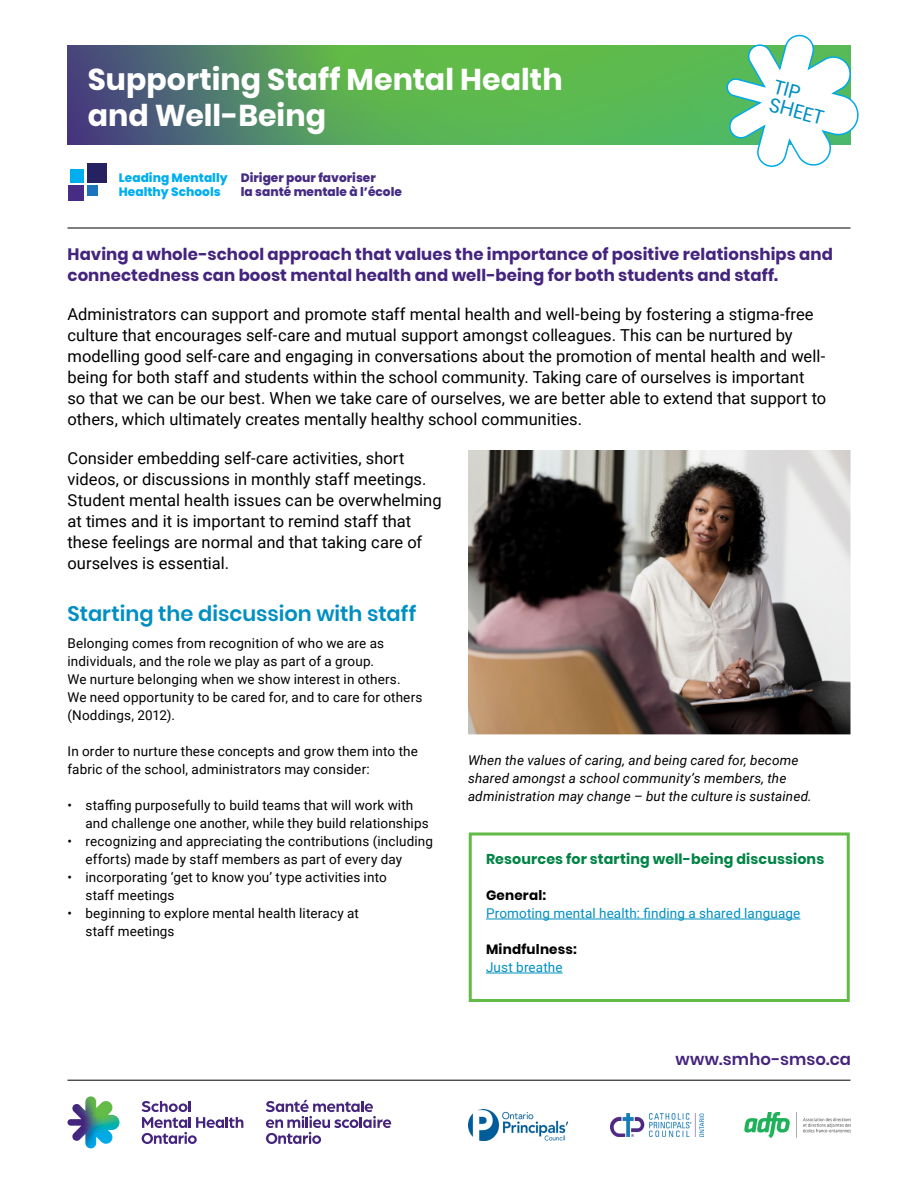
<style>
.page{position:relative;width:918px;height:1188px;background:#fff}
.page>*{position:absolute;margin:0;border:0;box-sizing:border-box;transform-origin:0 0}
.t1{font:700 30px/36px "Poppins";color:#fff}
.t2{font:600 21px "Poppins";color:#008fc2}
.Appendix_Title{font:19.95px "Poppins";color:#008fc2}
.t3{font:16.5px/21px "Roboto";color:#000}
.Text_bold_lead_in{font:700 16.5px/21px "Poppins";letter-spacing:.005em;color:#45247e}
.ToC_-_Secondary{font:600 16.5px "Poppins";letter-spacing:.005em;color:#45247e}
.t4{font:700 14.25px "Poppins";letter-spacing:.01em;color:#008445}
.Text{font:13.5px/18px "Roboto";letter-spacing:.01em;color:#000}
.Text_bullet{font:13.5px/18px "Roboto";letter-spacing:.01em;color:#000}
.Text-2{font:italic 13.5px/18px "Roboto";letter-spacing:.015em;color:#000}
.Sidebar_text{font:13.5px "Roboto";letter-spacing:.01em;color:#008fc2}
.Sidebar_hed{font:700 13.5px "Poppins";letter-spacing:.015em;color:#000}
.t5{font:800 12.15px/14.1px "Poppins";color:#462c84}
.t6{font:800 12.15px/14.1px "Poppins";color:#00aeef}
</style>
<div class="page">
<svg style="left:68px;top:45px;width:656px;height:99px;background:#569b5c"></svg>
<div style="left:71px;top:169px;width:13px;height:13px;background:#00aeef"></div>
<div style="left:87px;top:163px;width:19px;height:19px;background:#262262"></div>
<div style="left:68px;top:185px;width:16px;height:16px;background:#462c84"></div>
<div style="left:87px;top:185px;width:11px;height:11px;background:#1c75bc"></div>
<hr style="left:68px;top:228px;width:782px;height:1px;background:#000">
<img style="left:468px;top:450px;width:382px;height:284px">
<hr style="left:486px;top:919px;width:314px;height:1px;background:#008fc2">
<hr style="left:486px;top:973px;width:77px;height:1px;background:#008fc2">
<hr style="left:68px;top:1080px;width:782px;height:1px;background:#000">
<svg style="left:67px;top:1096px;width:53px;height:52px"></svg>
<svg style="left:266px;top:1100px;width:125px;height:44px"></svg>
<svg style="left:142px;top:1101px;width:101px;height:43px"></svg>
<img style="left:469px;top:1110px;width:98px;height:30px">
<img style="left:610px;top:1114px;width:93px;height:22px">
<img style="left:745px;top:1112px;width:105px;height:26px">
<div style="left:469px;top:832px;width:381px;height:170px;border:3px solid #62bb46"></div>
<svg style="left:724px;top:34px;width:135px;height:133px"></svg>
<h1 class="t1" style="left:88px;top:62px;width:476px">Supporting Staff Mental Health and Well-Being</h1>
<p class="t6" style="left:119px;top:171px;width:110px">Leading Mentally<br>Healthy Schools</p>
<p class="t5" style="left:241px;top:171px;width:163px">Diriger pour favoriser<br>la santé mentale à l’école</p>
<p class="Appendix_Title" style="left:773px;top:93px;width:57px;rotate:15deg">SHEET</p>
<p class="Text_bold_lead_in" style="left:68px;top:244px;width:767px">Having a whole-school approach that values the importance of positive relationships and connectedness can boost mental health and well-being for both students and staff.</p>
<p class="t3" style="left:68px;top:303px;width:760px">Administrators can support and promote staff mental health and well-being by fostering a stigma-free culture that encourages self-care and mutual support amongst colleagues. This can be nurtured by modelling good self-care and engaging in conversations about the promotion of mental health and well&shy;being for both staff and students within the school community. Taking care of ourselves is important so that we can be our best. When we take care of ourselves, we are better able to extend that support to others, which ultimately creates mentally healthy school communities.</p>
<p class="t3" style="left:68px;top:447px;width:376px">Consider embedding self-care activities, short videos, or discussions in monthly staff meetings.<br>Student mental health issues can be overwhelming at times and it is important to remind staff that these feelings are normal and that taking care of ourselves is essential.</p>
<h2 class="t2" style="left:68px;top:601px;width:350px">Starting the discussion with staff</h2>
<p class="Text" style="left:68px;top:634px;width:356px">Belonging comes from recognition of who we are as individuals, and the role we play as part of a group.<br>We nurture belonging when we show interest in others.<br>We need opportunity to be cared for, and to care for others (Noddings, 2012).</p>
<p class="Text" style="left:68px;top:742px;width:352px">In order to nurture these concepts and grow them into the fabric of the school, administrators may consider:</p>
<p class="Text_bullet" style="left:86px;top:796px;width:345px;text-indent:-18px">• staffing purposefully to build teams that will work with and challenge one another, while they build relationships</p>
<p class="Text_bullet" style="left:86px;top:832px;width:349px;text-indent:-18px">• recognizing and appreciating the contributions (including efforts) made by staff members as part of every day</p>
<p class="Text_bullet" style="left:86px;top:868px;width:303px;text-indent:-18px">• incorporating ‘get to know you’ type activities into staff meetings</p>
<p class="Text" style="left:86px;top:904px;width:275px;text-indent:-18px">• beginning to explore mental health literacy at staff meetings</p>
<p class="Text-2" style="left:468px;top:751px;width:345px">When the values of caring, and being cared for, become shared amongst a school community’s members, the administration may change – but the culture is sustained.</p>
<p class="t4" style="left:486px;top:851px;width:340px">Resources for starting well-being discussions</p>
<p class="Sidebar_hed" style="left:486px;top:887px;width:62px">General:</p>
<p class="Sidebar_text" style="left:486px;top:904px;width:316px">Promoting mental health: finding a shared language</p>
<p class="Sidebar_hed" style="left:486px;top:941px;width:92px">Mindfulness:</p>
<p class="Sidebar_text" style="left:486px;top:958px;width:78px">Just breathe</p>
<p class="ToC_-_Secondary" style="left:675px;top:1050px;width:177px">www.smho-smso.ca</p>
</div>
